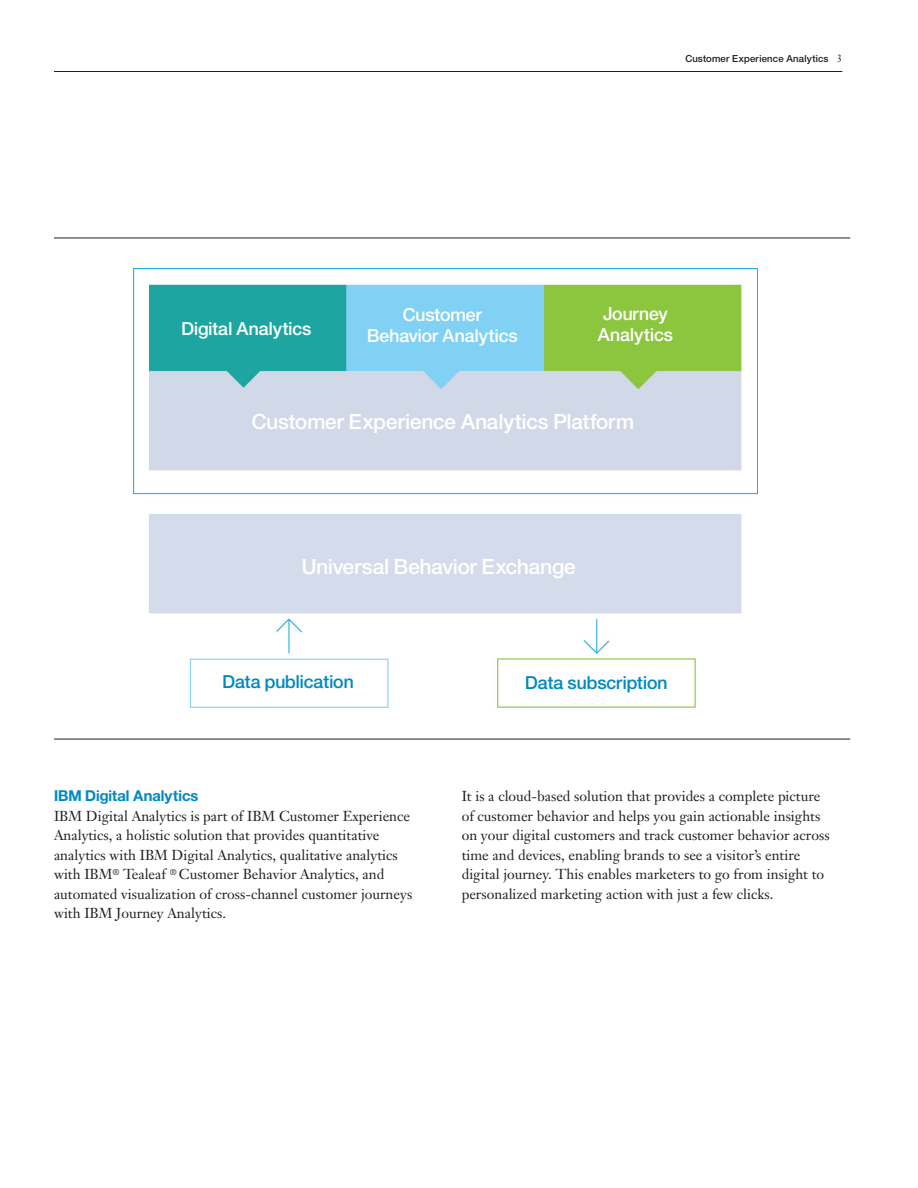
<style>
.page{position:relative;width:918px;height:1188px;background:#fff}
.page>*{position:absolute;margin:0;border:0;box-sizing:border-box;transform-origin:0 0}
.t1{font:21px "Helv Neue Mediumfor IBM";color:#fff}
.t2{font:18px "Helv Neue Mediumfor IBM";color:#fff}
.t3{font:18px "Helv Neue Mediumfor IBM";color:#008ac0}
._2B_sub_head_1__colo{font:15px "Helv Neue Boldfor IBM";color:#008ac0}
._2C_body{font:14.25px/19.5px "Janson Text LT Pro";color:#231f20}
.t4{font:9.75px "Helv Neue Mediumfor IBM";letter-spacing:.02em;color:#231f20}
.s1{font-family:"Janson Text LT Pro";font-size:10.5px}
</style>
<div class="page">
<hr style="left:54px;top:71px;width:788px;height:1px;background:#231f20">
<img style="left:133px;top:269px;width:625px;height:439px">
<hr style="left:54px;top:238px;width:796px;height:1px;background:#231f20">
<hr style="left:54px;top:739px;width:796px;height:1px;background:#231f20">
<p class="t4" style="left:685px;top:53px;width:159px">Customer Experience Analytics <span class="s1">3</span></p>
<p class="t2" style="left:181px;top:318px;width:132px">Digital Analytics</p>
<p class="t2" style="left:403px;top:303px;width:81px">Customer</p>
<p class="t2" style="left:367px;top:325px;width:152px">Behavior Analytics</p>
<p class="t2" style="left:603px;top:302px;width:66px">Journey</p>
<p class="t2" style="left:598px;top:324px;width:77px">Analytics</p>
<p class="t1" style="left:252px;top:409px;width:384px">Customer Experience Analytics Platform</p>
<p class="t1" style="left:302px;top:553px;width:275px">Universal Behavior Exchange</p>
<p class="t3" style="left:222px;top:671px;width:133px">Data publication</p>
<p class="t3" style="left:525px;top:671px;width:144px">Data subscription</p>
<p class="_2B_sub_head_1__colo" style="left:54px;top:786px;width:146px">IBM Digital Analytics</p>
<p class="_2C_body" style="left:54px;top:806px;width:360px">IBM Digital Analytics is part of IBM Customer Experience Analytics, a holistic solution that provides quantitative analytics with IBM Digital Analytics, qualitative analytics with IBM<sup>®</sup> Tealeaf <sup>®</sup> Customer Behavior Analytics, and automated visualization of cross-channel customer journeys with IBM Journey Analytics.</p>
<p class="_2C_body" style="left:462px;top:787px;width:370px">It is a cloud-based solution that provides a complete picture of customer behavior and helps you gain actionable insights on your digital customers and track customer behavior across time and devices, enabling brands to see a visitor’s entire digital journey. This enables marketers to go from insight to personalized marketing action with just a few clicks.</p>
</div>
